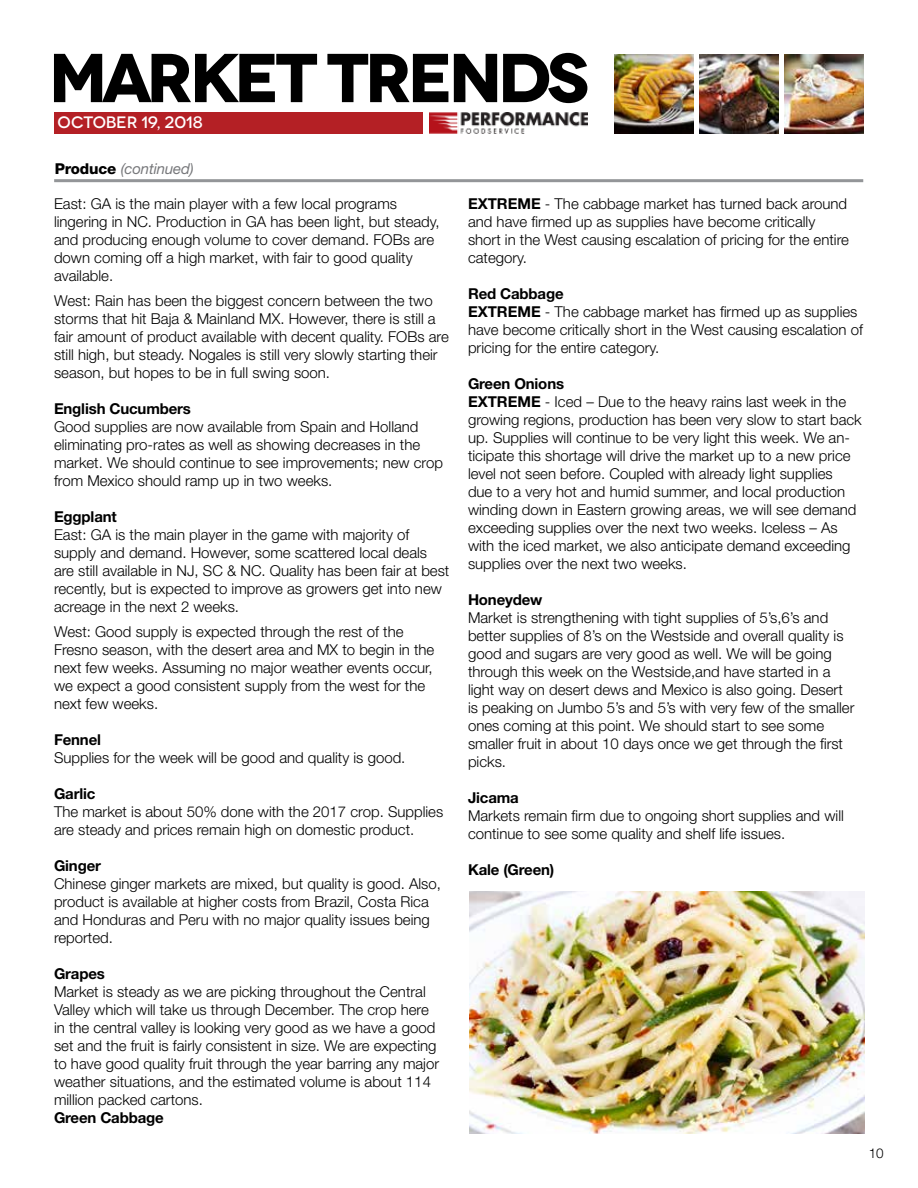
<style>
.page{position:relative;width:918px;height:1188px;background:#fff}
.page>*{position:absolute;margin:0;border:0;box-sizing:border-box;transform-origin:0 0}
.t1{font:700 69px "Novecentowide";letter-spacing:-.07em;color:#000}
.t2{font:500 16.5px "Novecentowide";letter-spacing:-.01em;color:#fff}
.t3{font:300 15px/18px "Helvetica Neue";color:#000}
.t4{font:700 15px "Helvetica Neue";letter-spacing:-.01em;color:#000}
.t5{font:italic 15px "Helvetica Neue";letter-spacing:-.01em;color:#77787b}
.t6{font:300 13.5px "Helvetica Neue";color:#000}
.s1{font-weight:800;font-style:normal;color:#000}
.s2{font-weight:700}
</style>
<div class="page">
<div style="left:55px;top:112px;width:368px;height:21px;background:#b42025"></div>
<img style="left:430px;top:112px;width:158px;height:21px">
<img style="left:614px;top:54px;width:80px;height:79px">
<img style="left:785px;top:54px;width:79px;height:79px">
<img style="left:699px;top:54px;width:80px;height:79px">
<hr style="left:54px;top:179px;width:809px;height:3px;background:#939598">
<img style="left:470px;top:891px;width:395px;height:243px">
<h1 class="t1" style="left:49px;top:35px;width:542px">MARKET TRENDS</h1>
<p class="t2" style="left:58px;top:113px;width:147px">OCTOBER 19, 2018</p>
<p class="t5" style="left:55px;top:159px;width:141px"><span class="s1">Produce</span> (continued)</p>
<p class="t3" style="left:54px;top:195px;width:387px">East: GA is the main player with a few local programs lingering in NC. Production in GA has been light, but steady, and producing enough volume to cover demand. FOBs are down coming off a high market, with fair to good quality available.</p>
<p class="t3" style="left:54px;top:292px;width:396px">West: Rain has been the biggest concern between the two storms that hit Baja &amp; Mainland MX. However, there is still a fair amount of product available with decent quality. FOBs are still high, but steady. Nogales is still very slowly starting their season, but hopes to be in full swing soon.</p>
<p class="t4" style="left:54px;top:400px;width:139px">English Cucumbers</p>
<p class="t3" style="left:54px;top:418px;width:390px">Good supplies are now available from Spain and Holland eliminating pro-rates as well as showing decreases in the market. We should continue to see improvements; new crop from Mexico should ramp up in two weeks.</p>
<p class="t4" style="left:54px;top:508px;width:64px">Eggplant</p>
<p class="t3" style="left:54px;top:526px;width:397px">East: GA is the main player in the game with majority of supply and demand. However, some scattered local deals are still available in NJ, SC &amp; NC. Quality has been fair at best recently, but is expected to improve as growers get into new acreage in the next 2 weeks.</p>
<p class="t3" style="left:54px;top:622px;width:382px">West: Good supply is expected through the rest of the Fresno season, with the desert area and MX to begin in the next few weeks. Assuming no major weather events occur, we expect a good consistent supply from the west for the next few weeks.</p>
<p class="t4" style="left:54px;top:730px;width:49px">Fennel</p>
<p class="t3" style="left:54px;top:748px;width:353px">Supplies for the week will be good and quality is good.</p>
<p class="t4" style="left:54px;top:784px;width:43px">Garlic</p>
<p class="t3" style="left:54px;top:802px;width:391px">The market is about 50% done with the 2017 crop. Supplies are steady and prices remain high on domestic product.</p>
<p class="t4" style="left:54px;top:856px;width:49px">Ginger</p>
<p class="t3" style="left:54px;top:874px;width:389px">Chinese ginger markets are mixed, but quality is good. Also, product is available at higher costs from Brazil, Costa Rica and Honduras and Peru with no major quality issues being reported.</p>
<p class="t4" style="left:54px;top:964px;width:52px">Grapes</p>
<p class="t3" style="left:54px;top:982px;width:387px">Market is steady as we are picking throughout the Central Valley which will take us through December. The crop here in the central valley is looking very good as we have a good set and the fruit is fairly consistent in size. We are expecting to have good quality fruit through the year barring any major weather situations, and the estimated volume is about 114 million packed cartons.</p>
<p class="t4" style="left:54px;top:1108px;width:111px">Green Cabbage</p>
<p class="t3" style="left:468px;top:195px;width:382px"><span class="s2">EXTREME</span> - The cabbage market has turned back around and have firmed up as supplies have become critically short in the West causing escalation of pricing for the entire category.</p>
<p class="t3" style="left:468px;top:285px;width:397px"><span class="s2">Red Cabbage<br>EXTREME</span> - The cabbage market has firmed up as supplies have become critically short in the West causing escalation of pricing for the entire category.</p>
<p class="t3" style="left:468px;top:375px;width:395px"><span class="s2">Green Onions<br>EXTREME</span> - Iced – Due to the heavy rains last week in the growing regions, production has been very slow to start back up. Supplies will continue to be very light this week. We an&shy;ticipate this shortage will drive the market up to a new price level not seen before. Coupled with already light supplies<br>due to a very hot and humid summer, and local production winding down in Eastern growing areas, we will see demand exceeding supplies over the next two weeks. Iceless – As with the iced market, we also anticipate demand exceeding supplies over the next two weeks.</p>
<p class="t4" style="left:468px;top:591px;width:76px">Honeydew</p>
<p class="t3" style="left:468px;top:609px;width:388px">Market is strengthening with tight supplies of 5’s,6’s and better supplies of 8’s on the Westside and overall quality is good and sugars are very good as well. We will be going through this week on the Westside,and have started in a light way on desert dews and Mexico is also going. Desert is peaking on Jumbo 5’s and 5’s with very few of the smaller ones coming at this point. We should start to see some smaller fruit in about 10 days once we get through the first picks.</p>
<p class="t4" style="left:468px;top:789px;width:52px">Jicama</p>
<p class="t3" style="left:468px;top:807px;width:377px">Markets remain firm due to ongoing short supplies and will continue to see some quality and shelf life issues.</p>
<p class="t4" style="left:468px;top:861px;width:88px">Kale (Green)</p>
<p class="t6" style="left:869px;top:1145px;width:17px">10</p>
</div>
